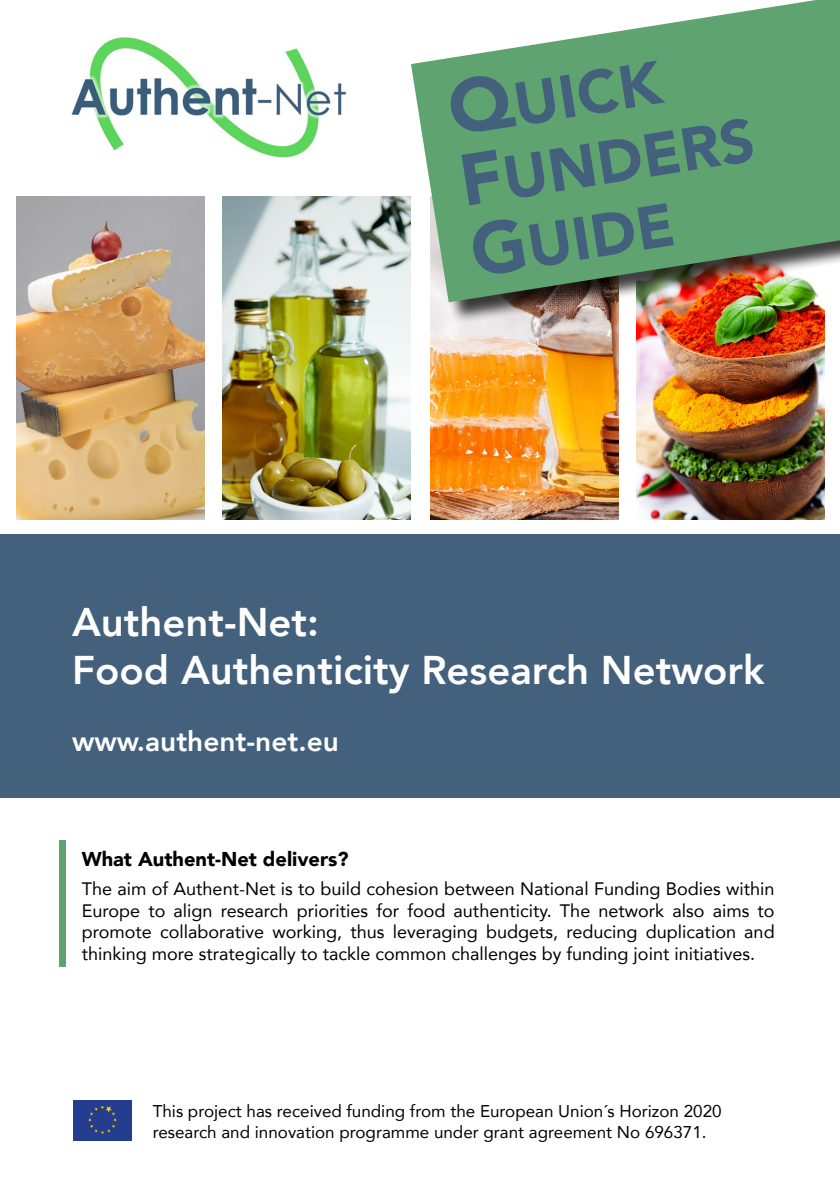
<style>
.page{position:relative;width:840px;height:1191px;background:#fff}
.page>*{position:absolute;margin:0;border:0;box-sizing:border-box;transform-origin:0 0}
.t1{font:900 60px/71.2px "Avenir";color:#43607c}
.t2{font:800 40px/48px "Avenir";color:#fff}
.t3{font:800 28px "Avenir";color:#fff}
.t4{font:900 20px "Avenir";color:#000}
.t5{font:18px/21.6px "Avenir";color:#000;text-align:justify}
.t6{font:17px/20.4px "Avenir";color:#000}
.s1{font-size:76px}
.s2{font-size:72px}
</style>
<div class="page">
<div style="left:0;top:534px;width:839px;height:263px;background:#43607c"></div>
<div style="left:73px;top:1099px;width:59px;height:41px;background:#243d8f"></div>
<svg style="left:88px;top:1106px;width:29px;height:28px"></svg>
<div style="left:59px;top:840px;width:6px;height:127px;background:#5fa370"></div>
<img style="left:71px;top:37px;width:276px;height:121px">
<img style="left:16px;top:196px;width:188px;height:323px">
<img style="left:223px;top:196px;width:188px;height:323px">
<img style="left:430px;top:324px;width:188px;height:195px">
<img style="left:636px;top:324px;width:187px;height:195px">
<div style="left:412px;top:0;width:427px;height:324px;background:#000;opacity:.75"></div>
<svg style="left:411px;top:0;width:428px;height:302px;background:#79aa81"></svg>
<h1 class="t1" style="left:443px;top:79px;width:298px;rotate:-9deg"><span class="s1">Q</span>UICK<br><span class="s2">F</span>UNDERS<br><span class="s2">G</span>UIDE</h1>
<h2 class="t2" style="left:72px;top:597px;width:693px">Authent-Net:<br>Food Authenticity Research Network</h2>
<h3 class="t3" style="left:72px;top:719px;width:268px">www.authent-net.eu</h3>
<p class="t4" style="left:82px;top:842px;width:268px">What Authent-Net delivers?</p>
<p class="t5" style="left:82px;top:877px;width:694px">The aim of Authent-Net is to build cohesion between National Funding Bodies within Europe to align research priorities for food authenticity. The network also aims to promote collaborative working, thus leveraging budgets, reducing duplication and thinking more strategically to tackle common challenges by funding joint initiatives.</p>
<p class="t6" style="left:153px;top:1100px;width:570px">This project has received funding from the European Union´s Horizon 2020 research and innovation programme under grant agreement No 696371.</p>
</div>
